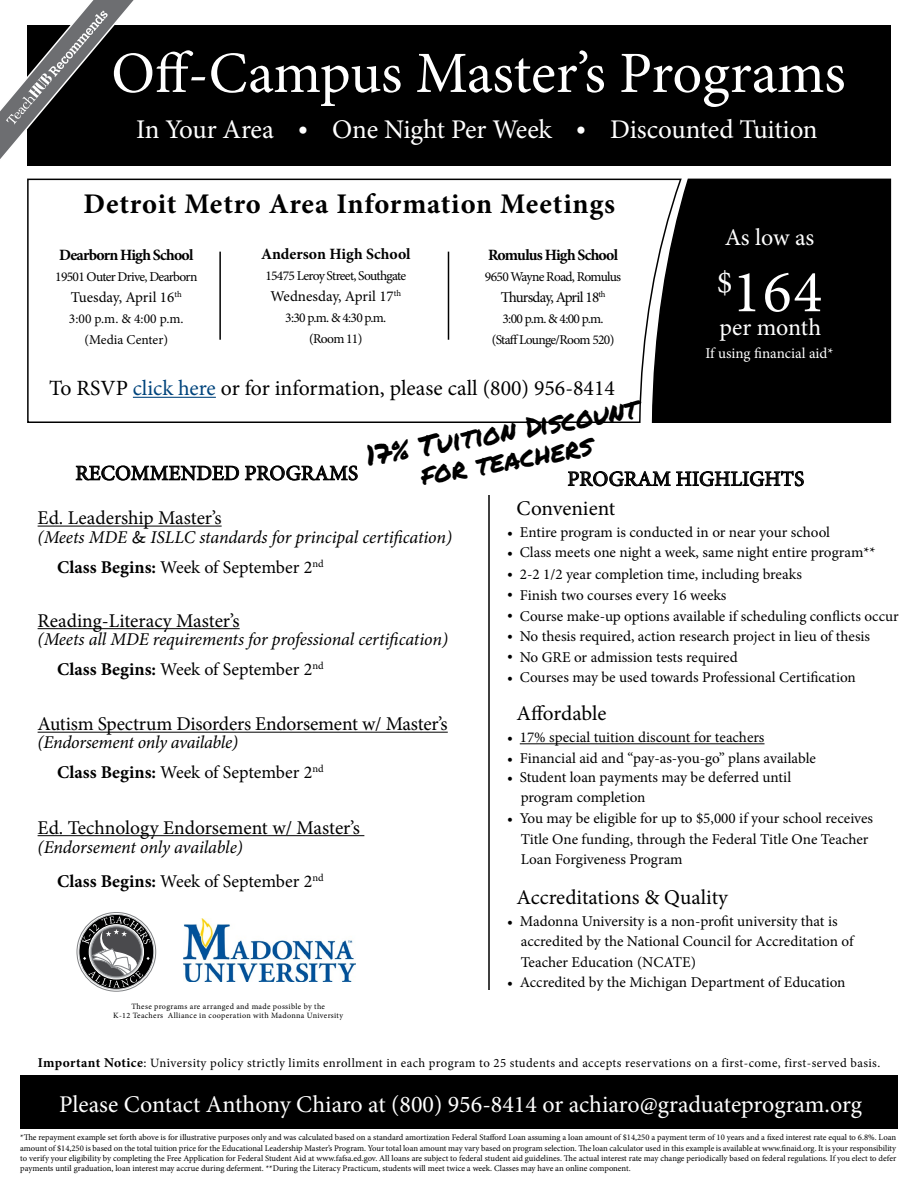
<style>
.page{position:relative;width:918px;height:1188px;background:#fff}
.page>*{position:absolute;margin:0;border:0;box-sizing:border-box;transform-origin:0 0}
.t1{font:60px "Minion Pro";color:#fff}
.t2{font:58.5px "Minion Pro";letter-spacing:-.005em;color:#fff}
.t3{font:700 28.5px "Minion Pro";letter-spacing:.025em;color:#000}
.t4{font:28.5px/28.5px "Permanent Marker";color:#000;text-align:center}
.t5{font:27px "Minion Pro";letter-spacing:-.01em;color:#fff}
.t6{font:24px "Minion Pro";color:#fff}
.t7{font:21.75px "Minion Pro";color:#000}
.t8{font:21px "Minion Pro";color:#000}
.t9{font:19.5px "Minion Pro";letter-spacing:-.005em;color:#000}
.t10{font:italic 18px/30px "Minion Pro";letter-spacing:-.01em;color:#000}
.t11{font:700 15.75px "Minion Pro";letter-spacing:-.04em;color:#000}
.t12{font:700 15.75px "Minion Pro";color:#000}
.t13{font:15px/20.5px "Minion Pro";color:#000}
.t14{font:15px "Minion Pro";letter-spacing:-.005em;color:#fff}
.t15{font:15px "Minion Pro";letter-spacing:-.05em;color:#000}
.t16{font:13.5px/21px "Minion Pro";letter-spacing:-.05em;color:#000;text-align:center}
.t17{font:13.5px/21px "Minion Pro";color:#000;text-align:center}
.t18{font:12.75px "Minion Pro";letter-spacing:.03em;color:#000}
.t19{font:8.7px/10.4px "Minion Pro";color:#000;text-align:justify}
.t20{font:8.1px/9.8px "Minion Pro";letter-spacing:.04em;color:#000;text-align:center}
.s1{color:#00447c}
.s2{font-family:"Segoe Script";font-style:normal;font-size:16.5px}
.s3{font-weight:700;font-style:normal}
.s4{font-style:normal}
.s5{font-weight:700;font-size:13.5px}
.s6{font-size:13.5px}
</style>
<div class="page">
<div style="left:27px;top:26px;width:864px;height:140px;background:#000"></div>
<div style="left:20px;top:1076px;width:877px;height:54px;background:#000"></div>
<img style="left:346px;top:940px;width:9px;height:42px">
<svg style="left:82px;top:912px;width:264px;height:218px"></svg>
<hr style="left:488px;top:495px;width:2px;height:495px;background:#000">
<svg style="left:27px;top:178px;width:624px;height:245px"></svg>
<div style="left:651px;top:178px;width:241px;height:245px;background:#000"></div>
<hr style="left:520px;top:743px;width:245px;height:1px;background:#000">
<svg style="left:568px;top:418px;width:236px;height:69px"></svg>
<hr style="left:38px;top:526px;width:184px;height:1px;background:#000">
<hr style="left:38px;top:628px;width:202px;height:1px;background:#000">
<hr style="left:38px;top:732px;width:410px;height:1px;background:#000">
<hr style="left:38px;top:835px;width:326px;height:1px;background:#000">
<svg style="left:76px;top:413px;width:163px;height:114px"></svg>
<svg style="left:245px;top:413px;width:113px;height:68px"></svg>
<svg style="left:0;top:0;width:135px;height:159px"></svg>
<hr style="left:219px;top:252px;width:2px;height:88px;background:#000">
<hr style="left:448px;top:252px;width:1px;height:88px;background:#000">
<hr style="left:133px;top:397px;width:83px;height:1px;background:#00447c">
<h2 class="t2" style="left:111px;top:34px;width:736px">Off-Campus Master’s Programs</h2>
<h3 class="t5" style="left:136px;top:111px;width:683px">In Your Area • One Night Per Week • Discounted Tuition</h3>
<h3 class="t3" style="left:84px;top:184px;width:533px">Detroit Metro Area Information Meetings</h3>
<h3 class="t11" style="left:59px;top:244px;width:136px">Dearborn High School</h3>
<h3 class="t16" style="left:55px;top:266px;width:144px">19501 Outer Drive, Dearborn</h3>
<h3 class="t13" style="left:71px;top:287px;width:112px">Tuesday, April 16<sup>th</sup></h3>
<h3 class="t17" style="left:69px;top:308px;width:116px">3:00 p.m. &amp; 4:00 p.m. (Media Center)</h3>
<h3 class="t12" style="left:261px;top:243px;width:151px">Anderson High School</h3>
<h3 class="t16" style="left:265px;top:265px;width:142px">15475 Leroy Street, Southgate</h3>
<h3 class="t13" style="left:270px;top:286px;width:132px">Wednesday, April 17<sup>th</sup></h3>
<h3 class="t16" style="left:285px;top:307px;width:103px">3:30 p.m. &amp; 4:30 p.m. (Room 11)</h3>
<h3 class="t11" style="left:488px;top:244px;width:131px">Romulus High School</h3>
<h3 class="t16" style="left:485px;top:267px;width:138px">9650 Wayne Road, Romulus</h3>
<h3 class="t15" style="left:501px;top:288px;width:106px">Thursday, April 18<sup>th</sup></h3>
<h3 class="t16" style="left:492px;top:309px;width:124px">3:00 p.m. &amp; 4:00 p.m. (Staff Lounge/Room 520)</h3>
<h3 class="t6" style="left:725px;top:221px;width:91px">As low as</h3>
<h1 class="t1" style="left:717px;top:252px;width:107px"><sup>$</sup>164</h1>
<h3 class="t6" style="left:719px;top:311px;width:103px">per month</h3>
<h3 class="t14" style="left:705px;top:343px;width:130px">If using financial aid*</h3>
<h3 class="t7" style="left:49px;top:374px;width:567px">To RSVP <span class="s1">click here</span> or for information, please call (800) 956-8414</h3>
<h3 class="t4" style="left:364px;top:441px;width:277px;rotate:-10deg">17% Tuition Discount for teachers</h3>
<h3 class="t8" style="left:75px;top:459px;width:30px">Recommended</h3>
<h3 class="t8" style="left:245px;top:459px;width:28px">Programs</h3>
<h3 class="t8" style="left:568px;top:465px;width:28px">Program</h3>
<h3 class="t8" style="left:676px;top:465px;width:30px">Highlights</h3>
<h3 class="t9" style="left:38px;top:505px;width:186px">Ed. Leadership Master’s</h3>
<h3 class="t10" style="left:57px;top:523px;width:397px;line-height:29.5px;text-indent:-20px">(Meets MDE <span class="s2">&amp;</span> ISLLC standards for principal certification)<br><span class="s3">Class Begins:</span> <span class="s4">Week of September 2</span><sup>nd</sup></h3>
<h3 class="t9" style="left:38px;top:607px;width:204px">Reading-Literacy Master’s</h3>
<h3 class="t10" style="left:57px;top:624px;width:392px;text-indent:-20px">(Meets all MDE requirements for professional certification)<br><span class="s3">Class Begins:</span> <span class="s4">Week of September 2</span><sup>nd</sup></h3>
<h3 class="t9" style="left:38px;top:711px;width:412px">Autism Spectrum Disorders Endorsement w/ Master’s</h3>
<h3 class="t10" style="left:57px;top:727px;width:268px;text-indent:-20px">(Endorsement only available)<br><span class="s3">Class Begins:</span> <span class="s4">Week of September 2</span><sup>nd</sup></h3>
<h3 class="t9" style="left:38px;top:814px;width:324px">Ed. Technology Endorsement w/ Master’s</h3>
<h3 class="t10" style="left:57px;top:830px;width:268px;line-height:34px;text-indent:-20px">(Endorsement only available)<br><span class="s3">Class Begins:</span> <span class="s4">Week of September 2</span><sup>nd</sup></h3>
<p class="t20" style="left:113px;top:1001px;width:231px">These programs are arranged and made possible by the<br>K-12 Teachers Alliance in cooperation with Madonna University</p>
<h3 class="t8" style="left:517px;top:494px;width:100px">Convenient</h3>
<h3 class="t13" style="left:507px;top:522px;width:325px">• Entire program is conducted in or near your school</h3>
<h3 class="t13" style="left:507px;top:542px;width:370px">• Class meets one night a week, same night entire program**</h3>
<h3 class="t13" style="left:507px;top:564px;width:296px">• 2-2 1/2 year completion time, including breaks</h3>
<h3 class="t13" style="left:507px;top:585px;width:221px">• Finish two courses every 16 weeks</h3>
<h3 class="t13" style="left:507px;top:606px;width:393px">• Course make-up options available if scheduling conflicts occur</h3>
<h3 class="t13" style="left:507px;top:626px;width:365px">• No thesis required, action research project in lieu of thesis</h3>
<h3 class="t13" style="left:507px;top:647px;width:232px">• No GRE or admission tests required</h3>
<h3 class="t13" style="left:507px;top:667px;width:350px">• Courses may be used towards Professional Certification</h3>
<h3 class="t8" style="left:517px;top:699px;width:91px">Affordable</h3>
<h3 class="t13" style="left:507px;top:727px;width:259px">• 17% special tuition discount for teachers</h3>
<h3 class="t13" style="left:507px;top:748px;width:310px">• Financial aid and “pay-as-you-go” plans available</h3>
<h3 class="t13" style="left:521px;top:767px;width:272px;text-indent:-14px">• Student loan payments may be deferred until program completion</h3>
<h3 class="t13" style="left:521px;top:808px;width:354px;text-indent:-14px">• You may be eligible for up to $5,000 if your school receives<br>Title One funding, through the Federal Title One Teacher<br>Loan Forgiveness Program</h3>
<h3 class="t8" style="left:517px;top:883px;width:213px">Accreditations &amp; Quality</h3>
<h3 class="t13" style="left:521px;top:911px;width:334px;text-indent:-14px">• Madonna University is a non-profit university that is accredited by the National Council for Accreditation of<br>Teacher Education (NCATE)</h3>
<h3 class="t13" style="left:507px;top:972px;width:340px">• Accredited by the Michigan Department of Education</h3>
<h3 class="t18" style="left:38px;top:1054px;width:844px"><span class="s5">Important Notice</span><span class="s6">:</span> University policy strictly limits enrollment in each program to 25 students and accepts reservations on a first-come, first-served basis.</h3>
<h3 class="t6" style="left:59px;top:1088px;width:804px">Please Contact Anthony Chiaro at (800) 956-8414 or achiaro@graduateprogram.org</h3>
<p class="t19" style="left:20px;top:1132px;width:877px">*The repayment example set forth above is for illustrative purposes only and was calculated based on a standard amortization Federal Stafford Loan assuming a loan amount of $14,250 a payment term of 10 years and a fixed interest rate equal to 6.8%. Loan amount of $14,250 is based on the total tuition price for the Educational Leadership Master’s Program. Your total loan amount may vary based on program selection. The loan calculator used in this example is available at www.finaid.org. It is your responsibility to verify your eligibility by completing the Free Application for Federal Student Aid at www.fafsa.ed.gov. All loans are subject to federal student aid guidelines. The actual interest rate may change periodically based on federal regulations. If you elect to defer payments until graduation, loan interest may accrue during deferment. **During the Literacy Practicum, students will meet twice a week. Classes may have an online component.</p>
</div>
